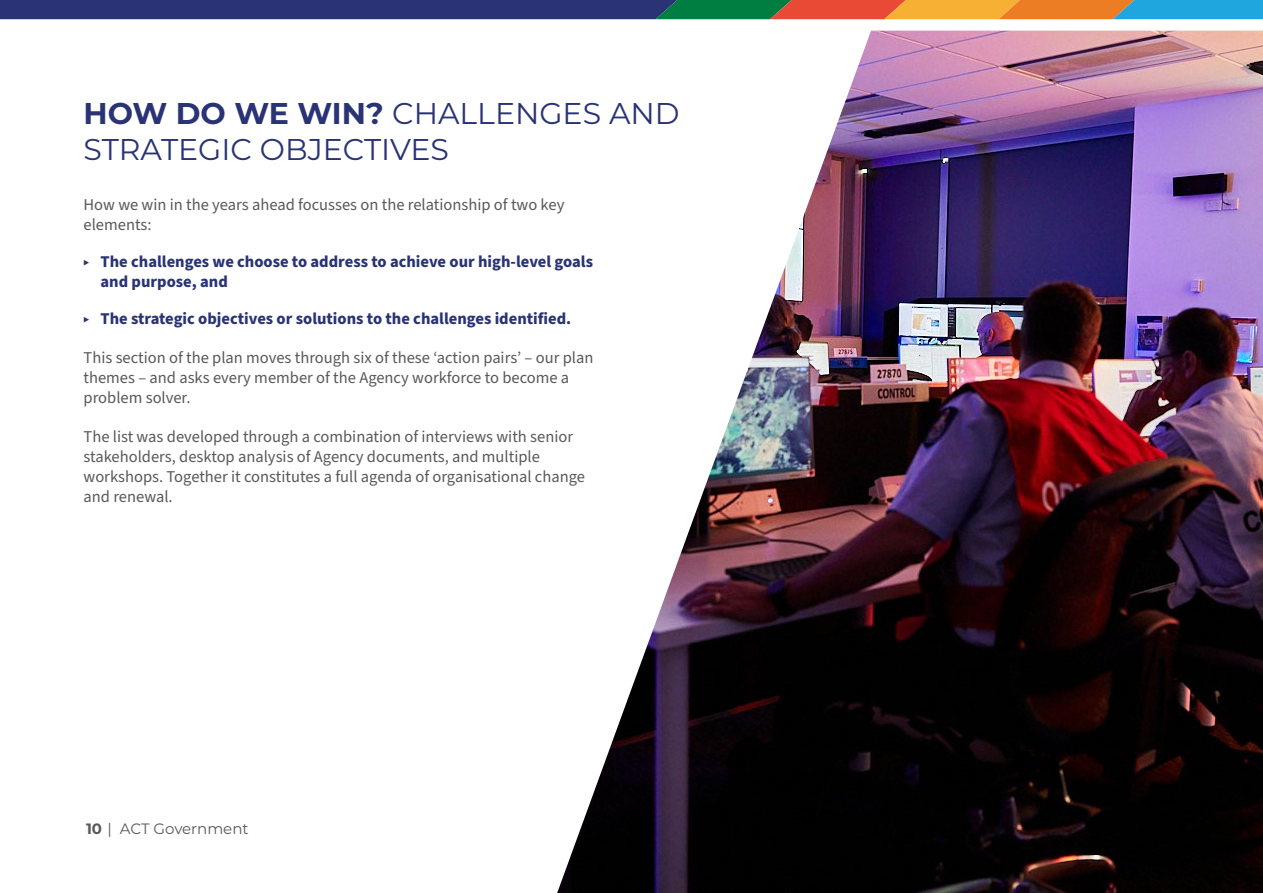
<style>
.page{position:relative;width:1263px;height:893px;background:#fff}
.page>*{position:absolute;margin:0;border:0;box-sizing:border-box;transform-origin:0 0}
.Section_Heading{font:30px "Montserrat";color:#293375}
.t1{font:16.5px/19.8px "Source Sans Pro";color:#58595b}
.t2{font:700 16.5px/19.8px "Source Sans Pro";color:#293375}
.t3{font:15px "Montserrat";color:#58595b}
.s1{font-weight:700}
</style>
<div class="page">
<svg style="left:0;top:0;width:1263px;height:19px;background:#595a68"></svg>
<img style="left:557px;top:31px;width:706px;height:862px">
<p class="Section_Heading" style="left:84px;top:93px;width:598px"><span class="s1">HOW DO WE WIN?</span> CHALLENGES AND</p>
<p class="Section_Heading" style="left:84px;top:129px;width:367px">STRATEGIC OBJECTIVES</p>
<p class="t1" style="left:84px;top:196px;width:482px">How we win in the years ahead focusses on the relationship of two key elements:</p>
<p class="t2" style="left:101px;top:252px;width:494px;text-indent:-17px">▸ The challenges we choose to address to achieve our high-level goals and purpose, and</p>
<p class="t2" style="left:84px;top:309px;width:489px">▸ The strategic objectives or solutions to the challenges identified.</p>
<p class="t1" style="left:84px;top:348px;width:511px">This section of the plan moves through six of these ‘action pairs’ – our plan themes – and asks every member of the Agency workforce to become a problem solver.</p>
<p class="t1" style="left:84px;top:428px;width:503px">The list was developed through a combination of interviews with senior stakeholders, desktop analysis of Agency documents, and multiple workshops. Together it constitutes a full agenda of organisational change and renewal.</p>
<p class="t3" style="left:86px;top:818px;width:164px"><span class="s1">10</span> | ACT Government</p>
</div>
